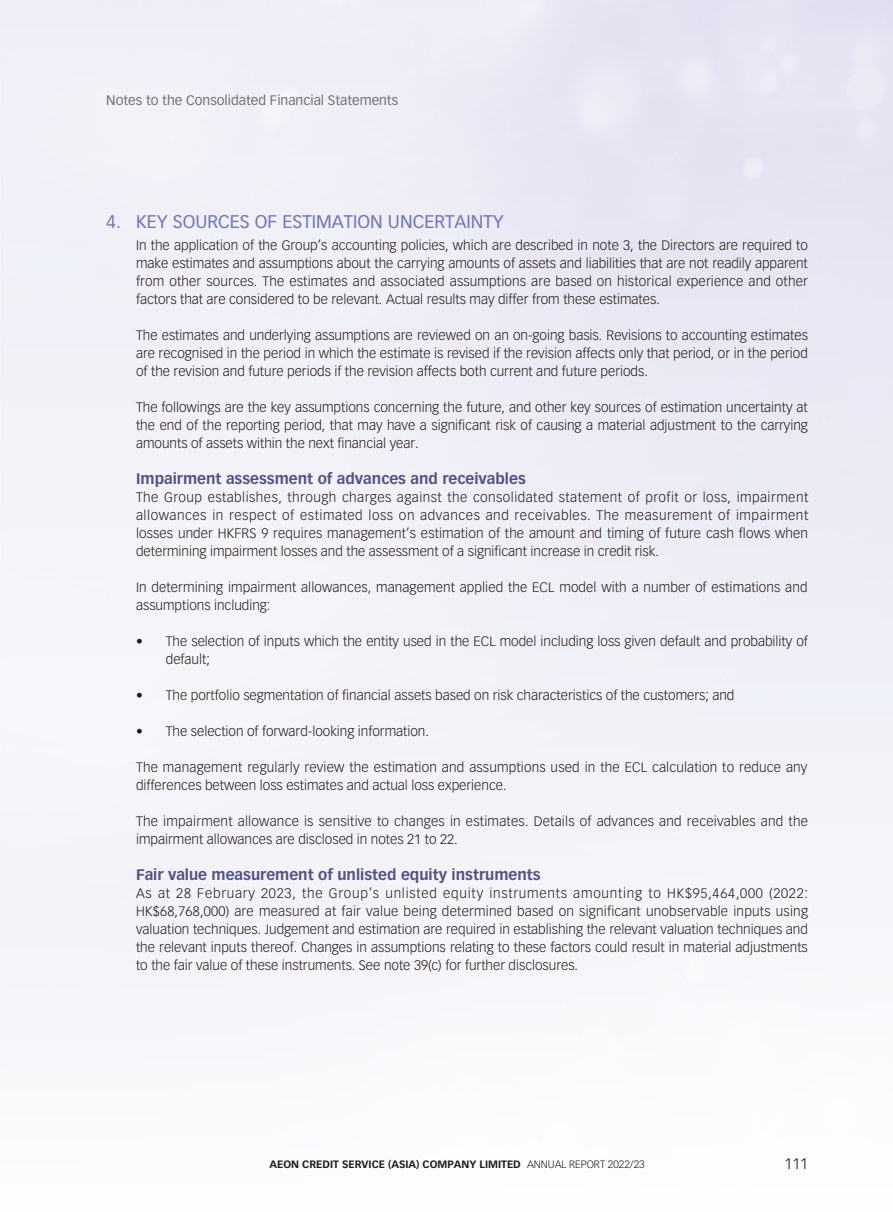
<style>
.page{position:relative;width:893px;height:1212px;background:#fff}
.page>*{position:absolute;margin:0;border:0;box-sizing:border-box;transform-origin:0 0}
.t1{font:18px "Vectora LT Std";color:#7375b6}
.t2{font:700 15px "Vectora LT Std";color:#525284}
.t3{font:300 15px "Vectora LT Std";color:#231916}
.t4{font:300 13.5px/18px "Vectora LT Std";color:#231916;text-align:justify}
.t5{font:300 13.5px/18px "Vectora LT Std";letter-spacing:.02em;color:#231916}
.t6{font:13.5px "Vectora LT Std";color:#727272}
.t7{font:700 10.5px "Vectora LT Std";color:#231916}
.s1{font-weight:300}
</style>
<div class="page">
<p class="t6" style="left:106px;top:92px;width:293px">Notes to the Consolidated Financial Statements</p>
<h1 class="t1" style="left:106px;top:211px;width:399px">4. KEY SOURCES OF ESTIMATION UNCERTAINTY</h1>
<p class="t4" style="left:136px;top:236px;width:673px">In the application of the Group’s accounting policies, which are described in note 3, the Directors are required to make estimates and assumptions about the carrying amounts of assets and liabilities that are not readily apparent from other sources. The estimates and associated assumptions are based on historical experience and other factors that are considered to be relevant. Actual results may differ from these estimates.</p>
<p class="t4" style="left:136px;top:326px;width:673px">The estimates and underlying assumptions are reviewed on an on-going basis. Revisions to accounting estimates are recognised in the period in which the estimate is revised if the revision affects only that period, or in the period of the revision and future periods if the revision affects both current and future periods.</p>
<p class="t4" style="left:136px;top:398px;width:673px">The followings are the key assumptions concerning the future, and other key sources of estimation uncertainty at the end of the reporting period, that may have a significant risk of causing a material adjustment to the carrying amounts of assets within the next financial year.</p>
<p class="t2" style="left:136px;top:469px;width:391px">Impairment assessment of advances and receivables</p>
<p class="t4" style="left:136px;top:488px;width:674px">The Group establishes, through charges against the consolidated statement of profit or loss, impairment allowances in respect of estimated loss on advances and receivables. The measurement of impairment losses under HKFRS 9 requires management’s estimation of the amount and timing of future cash flows when determining impairment losses and the assessment of a significant increase in credit risk.</p>
<p class="t4" style="left:136px;top:578px;width:673px">In determining impairment allowances, management applied the ECL model with a number of estimations and assumptions including:</p>
<p class="t4" style="left:166px;top:632px;width:644px;text-indent:-30px">• The selection of inputs which the entity used in the ECL model including loss given default and probability of default;</p>
<p class="t4" style="left:136px;top:686px;width:600px">• The portfolio segmentation of financial assets based on risk characteristics of the customers; and</p>
<p class="t4" style="left:136px;top:722px;width:294px">• The selection of forward-looking information.</p>
<p class="t4" style="left:136px;top:758px;width:673px">The management regularly review the estimation and assumptions used in the ECL calculation to reduce any differences between loss estimates and actual loss experience.</p>
<p class="t5" style="left:136px;top:812px;width:673px">The impairment allowance is sensitive to changes in estimates. Details of advances and receivables and the impairment allowances are disclosed in notes 21 to 22.</p>
<p class="t2" style="left:136px;top:865px;width:406px">Fair value measurement of unlisted equity instruments</p>
<p class="t4" style="left:136px;top:884px;width:673px">As at 28 February 2023, the Group’s unlisted equity instruments amounting to HK$95,464,000 (2022:<br>HK$68,768,000) are measured at fair value being determined based on significant unobservable inputs using valuation techniques. Judgement and estimation are required in establishing the relevant valuation techniques and the relevant inputs thereof. Changes in assumptions relating to these factors could result in material adjustments to the fair value of these instruments. See note 39(c) for further disclosures.</p>
<p class="t7" style="left:270px;top:1157px;width:376px">AEON CREDIT SERVICE (ASIA) COMPANY LIMITED <span class="s1">ANNUAL REPORT 2022/23</span></p>
<p class="t3" style="left:784px;top:1154px;width:25px">111</p>
</div>
